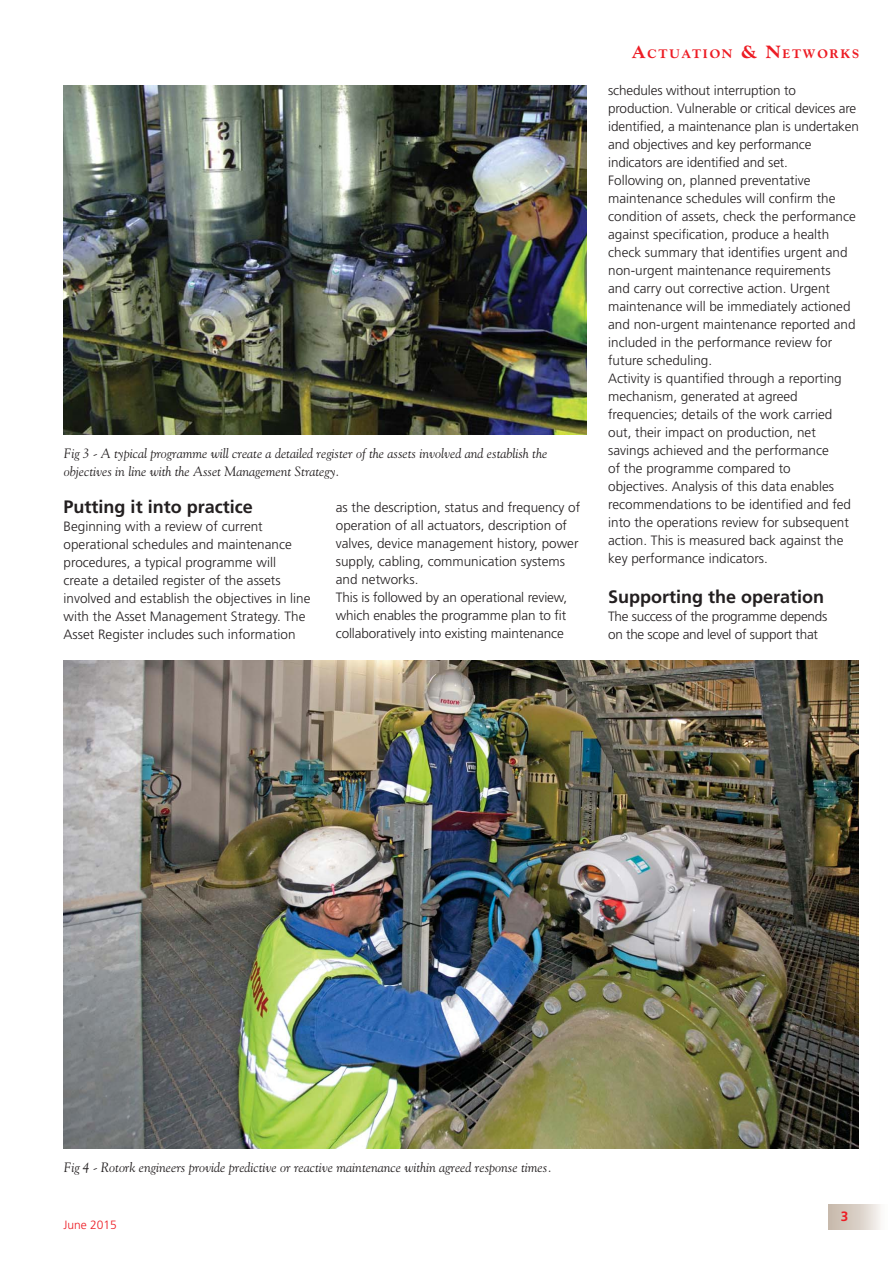
<style>
.page{position:relative;width:893px;height:1263px;background:#fff}
.page>*{position:absolute;margin:0;border:0;box-sizing:border-box;transform-origin:0 0}
.t1{font:700 18px "Frutiger";color:#231f20}
.t2{font:300 13.5px/18px "Frutiger";color:#231f20}
.t3{font:italic 13.5px/18px "Goudy";color:#231f20}
.t4{font:300 13.5px/18px "Frutiger";letter-spacing:-.02em;color:#231f20}
.t5{font:700 13.5px "Frutiger";color:#ed1c24}
.t6{font:800 12.6px "Goudy";letter-spacing:.145em;color:#ed1c24}
.t7{font:300 12px "Frutiger";color:#ed1c24}
.s1{font-size:18px}
</style>
<div class="page">
<div style="left:828px;top:1204px;width:60px;height:25px;background:linear-gradient(to right,#c2b2a3,#faf9f7)"></div>
<img style="left:64px;top:85px;width:523px;height:350px">
<img style="left:64px;top:661px;width:794px;height:488px">
<p class="t3" style="left:64px;top:446px;width:485px">Fig 3 - A typical programme will create a detailed register of the assets involved and establish the objectives in line with the Asset Management Strategy.</p>
<h1 class="t1" style="left:64px;top:499px;width:191px">Putting it into practice</h1>
<p class="t2" style="left:64px;top:518px;width:248px">Beginning with a review of current operational schedules and maintenance procedures, a typical programme will create a detailed register of the assets involved and establish the objectives in line with the Asset Management Strategy. The Asset Register includes such information</p>
<p class="t2" style="left:336px;top:499px;width:246px">as the description, status and frequency of operation of all actuators, description of valves, device management history, power supply, cabling, communication systems and networks.<br>This is followed by an operational review, which enables the programme plan to fit collaboratively into existing maintenance</p>
<p class="t6" style="left:631px;top:49px;width:229px"><span class="s1">A</span>CTUATION <span class="s1">&amp; N</span>ETWORKS</p>
<p class="t2" style="left:608px;top:83px;width:252px">schedules without interruption to production. Vulnerable or critical devices are identified, a maintenance plan is undertaken and objectives and key performance indicators are identified and set.<br>Following on, planned preventative maintenance schedules will confirm the condition of assets, check the performance against specification, produce a health check summary that identifies urgent and non-urgent maintenance requirements<br>and carry out corrective action. Urgent maintenance will be immediately actioned and non-urgent maintenance reported and included in the performance review for future scheduling.<br>Activity is quantified through a reporting mechanism, generated at agreed frequencies; details of the work carried<br>out, their impact on production, net savings achieved and the performance<br>of the programme compared to<br>objectives. Analysis of this data enables recommendations to be identified and fed into the operations review for subsequent action. This is measured back against the key performance indicators.</p>
<h1 class="t1" style="left:608px;top:589px;width:218px">Supporting the operation</h1>
<p class="t4" style="left:608px;top:608px;width:221px">The success of the programme depends on the scope and level of support that</p>
<p class="t3" style="left:64px;top:1159px;width:489px">Fig 4 - Rotork engineers provide predictive or reactive maintenance within agreed response times.</p>
<p class="t7" style="left:63px;top:1220px;width:55px">June 2015</p>
<p class="t5" style="left:840px;top:1211px;width:9px">3</p>
</div>
